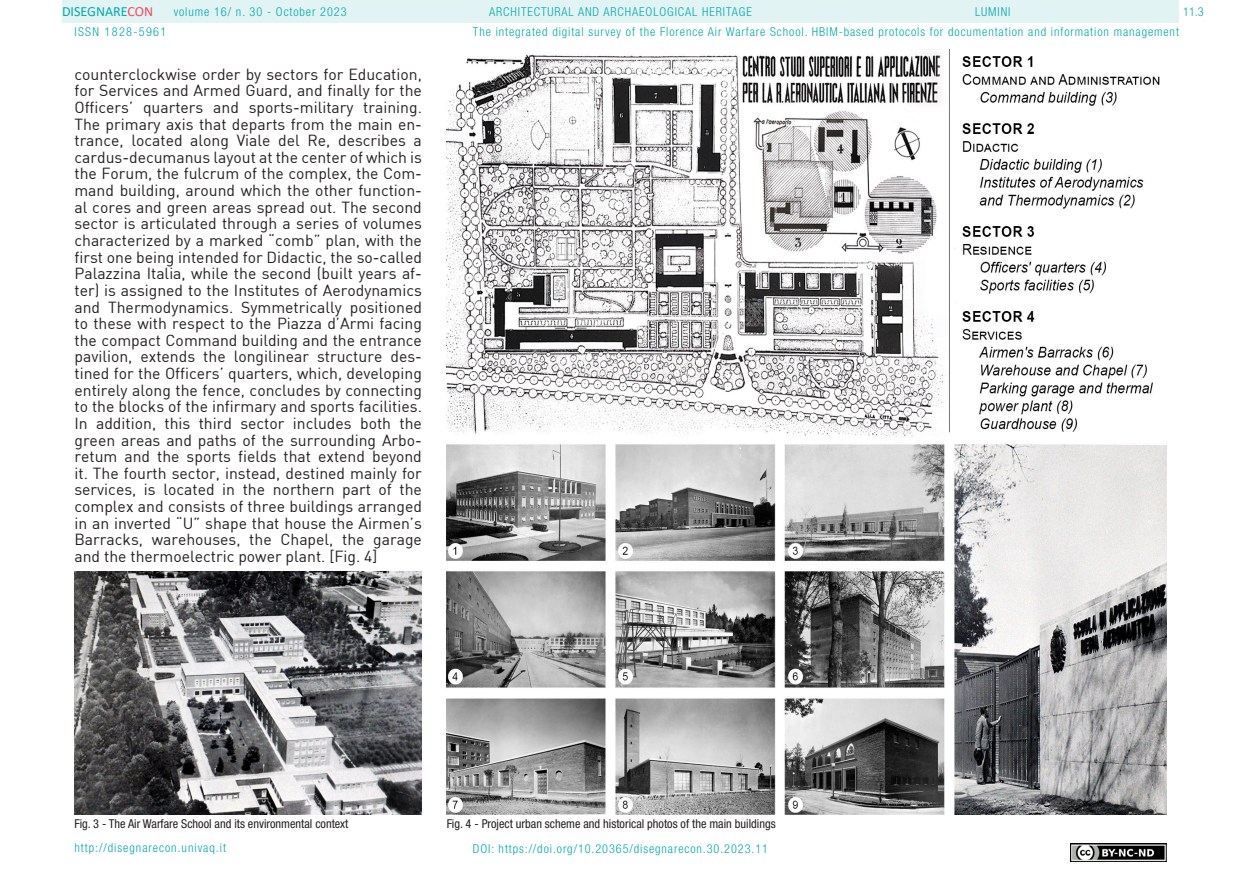
<style>
.page{position:relative;width:1241px;height:893px;background:#fff}
.page>*{position:absolute;margin:0;border:0;box-sizing:border-box;transform-origin:0 0}
.t1{font:15.75px/16.6px "DIN";color:#231f20;text-align:justify}
.t2{font:14px "Calibri";color:#00aaad}
.t3{font:300 condensed 12.25px "Helvetica Neue LT Std";letter-spacing:.075em;color:#00aaad}
.t4{font:condensed 12.25px "Helvetica Neue LT Std";color:#231f20}
.t5{font:300 condensed 12.25px "Helvetica Neue LT Std";letter-spacing:.11em;color:#00aaad}
.s1{color:#f24862}
</style>
<div class="page">
<div style="left:62px;top:0;width:1116px;height:23px;background:#e2f3f4"></div>
<img style="left:1070px;top:843px;width:96px;height:18px">
<img style="left:74px;top:572px;width:348px;height:242px">
<img style="left:446px;top:50px;width:720px;height:764px">
<p class="t2" style="left:62px;top:2px;width:93px">DISEGNARE<span class="s1">CON</span></p>
<p class="t3" style="left:974px;top:5px;width:37px">LUMINI</p>
<p class="t3" style="left:174px;top:5px;width:174px">volume 16/ n. 30 - October 2023</p>
<p class="t3" style="left:489px;top:5px;width:264px">ARCHITECTURAL AND ARCHAEOLOGICAL HERITAGE</p>
<p class="t3" style="left:1182px;top:5px;width:22px">11.3</p>
<p class="t5" style="left:74px;top:24px;width:93px">ISSN 1828-5961</p>
<p class="t1" style="left:74px;top:65px;width:349px">counterclockwise order by sectors for Education, for Services and Armed Guard, and finally for the Officers’ quarters and sports-military training.<br>The primary axis that departs from the main en&shy;trance, located along Viale del Re, describes a cardus-decumanus layout at the center of which is the Forum, the fulcrum of the complex, the Com&shy;mand building, around which the other function&shy;al cores and green areas spread out. The second sector is articulated through a series of volumes characterized by a marked “comb” plan, with the first one being intended for Didactic, the so-called Palazzina Italia, while the second (built years af&shy;ter) is assigned to the Institutes of Aerodynamics and Thermodynamics. Symmetrically positioned to these with respect to the Piazza d’Armi facing the compact Command building and the entrance pavilion, extends the longilinear structure des&shy;tined for the Officers’ quarters, which, developing entirely along the fence, concludes by connecting to the blocks of the infirmary and sports facilities.<br>In addition, this third sector includes both the green areas and paths of the surrounding Arbo&shy;retum and the sports fields that extend beyond it. The fourth sector, instead, destined mainly for services, is located in the northern part of the complex and consists of three buildings arranged in an inverted “U” shape that house the Airmen’s Barracks, warehouses, the Chapel, the garage and the thermoelectric power plant. [Fig. 4]</p>
<p class="t3" style="left:473px;top:25px;width:707px">The integrated digital survey of the Florence Air Warfare School. HBIM-based protocols for documentation and information management</p>
<p class="t4" style="left:74px;top:816px;width:275px">Fig. 3 - The Air Warfare School and its environmental context</p>
<p class="t4" style="left:446px;top:816px;width:330px">Fig. 4 - Project urban scheme and historical photos of the main buildings</p>
<p class="t3" style="left:74px;top:841px;width:153px">http://disegnarecon.univaq.it</p>
<p class="t3" style="left:473px;top:842px;width:296px">DOI: https://doi.org/10.20365/disegnarecon.30.2023.11</p>
</div>
